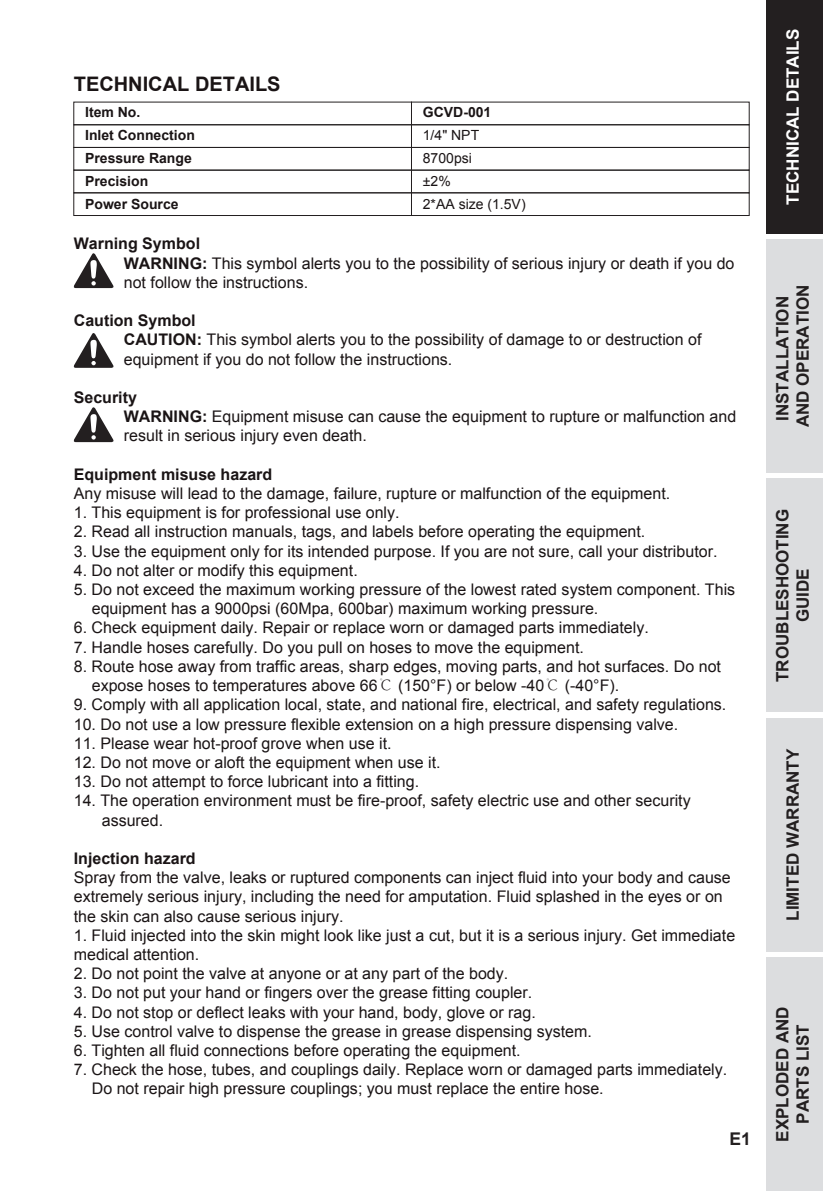
<style>
.page{position:relative;width:823px;height:1191px;background:#fff}
.page>*{position:absolute;margin:0;border:0;box-sizing:border-box;transform-origin:0 0}
.t1{font:700 20px "Arial";color:#1a1415}
.t2{font:700 17.6px "Arial";color:#231f20}
.t3{font:700 17px/20.4px "Arial";color:#231f20;text-align:center}
.t4{font:700 17px "Arial";color:#fff}
.t5{font:16px/19.2px "Arial";color:#1a1415}
.t6{font:700 16px "Arial";color:#1a1415}
.t7{font:700 14px/23px "Arial";color:#1a1415}
.t8{font:14px/23px "Arial";color:#1a1415}
.s1{font-weight:700}
.s2{font-family:"Adobe Song Std";font-weight:300}
</style>
<div class="page">
<div style="left:73px;top:124px;width:338px;height:24px;border:1px solid #231f20"></div>
<div style="left:411px;top:124px;width:338px;height:24px;border:1px solid #231f20"></div>
<div style="left:73px;top:147px;width:338px;height:23px;border:1px solid #231f20"></div>
<div style="left:73px;top:170px;width:338px;height:23px;border:1px solid #231f20"></div>
<div style="left:411px;top:147px;width:338px;height:23px;border:1px solid #231f20"></div>
<div style="left:411px;top:170px;width:338px;height:23px;border:1px solid #231f20"></div>
<div style="left:73px;top:192px;width:338px;height:24px;border:1px solid #231f20"></div>
<div style="left:411px;top:192px;width:338px;height:24px;border:1px solid #231f20"></div>
<div style="left:765px;top:0;width:57px;height:234px;background:#231f20"></div>
<div style="left:765px;top:239px;width:57px;height:234px;background:#dcdddf"></div>
<div style="left:765px;top:478px;width:57px;height:234px;background:#dcdddf"></div>
<div style="left:765px;top:718px;width:57px;height:233px;background:#dcdddf"></div>
<div style="left:765px;top:957px;width:57px;height:234px;background:#dcdddf"></div>
<svg style="left:73px;top:253px;width:41px;height:35px"></svg>
<svg style="left:73px;top:333px;width:41px;height:35px"></svg>
<svg style="left:73px;top:407px;width:41px;height:35px"></svg>
<p class="t1" style="left:74px;top:71px;width:208px">TECHNICAL DETAILS</p>
<p class="t7" style="left:85px;top:101px;width:111px">Item No.<br>Inlet Connection<br>Pressure Range<br>Precision<br>Power Source</p>
<p class="t7" style="left:422px;top:101px;width:70px">GCVD-001</p>
<p class="t8" style="left:422px;top:123px;width:104px">1/4" NPT<br>8700psi<br>±2%<br>2*AA size (1.5V)</p>
<p class="t5" style="left:124px;top:234px;width:611px;text-indent:-50px"><span class="s1">Warning Symbol<br>WARNING:</span> This symbol alerts you to the possibility of serious injury or death if you do not follow the instructions.</p>
<p class="t5" style="left:124px;top:311px;width:579px;text-indent:-50px"><span class="s1">Caution Symbol<br>CAUTION:</span> This symbol alerts you to the possibility of damage to or destruction of equipment if you do not follow the instructions.</p>
<p class="t5" style="left:124px;top:388px;width:613px;text-indent:-50px"><span class="s1">Security<br>WARNING:</span> Equipment misuse can cause the equipment to rupture or malfunction and result in serious injury even death.</p>
<p class="t6" style="left:74px;top:463px;width:200px">Equipment misuse hazard</p>
<p class="t5" style="left:74px;top:484px;width:597px">Any misuse will lead to the damage, failure, rupture or malfunction of the equipment.</p>
<p class="t5" style="left:74px;top:503px;width:327px">1. This equipment is for professional use only.</p>
<p class="t5" style="left:74px;top:522px;width:572px">2. Read all instruction manuals, tags, and labels before operating the equipment.</p>
<p class="t5" style="left:74px;top:541px;width:644px">3. Use the equipment only for its intended purpose. If you are not sure, call your distributor.</p>
<p class="t5" style="left:74px;top:561px;width:285px">4. Do not alter or modify this equipment.</p>
<p class="t5" style="left:92px;top:580px;width:644px;text-indent:-18px">5. Do not exceed the maximum working pressure of the lowest rated system component. This equipment has a 9000psi (60Mpa, 600bar) maximum working pressure.</p>
<p class="t5" style="left:74px;top:618px;width:576px">6. Check equipment daily. Repair or replace worn or damaged parts immediately.</p>
<p class="t5" style="left:74px;top:637px;width:511px">7. Handle hoses carefully. Do you pull on hoses to move the equipment.</p>
<p class="t5" style="left:92px;top:657px;width:630px;text-indent:-18px">8. Route hose away from traffic areas, sharp edges, moving parts, and hot surfaces. Do not expose hoses to temperatures above 66<span class="s2">℃</span> (150°F) or below -40<span class="s2">℃</span> (-40°F).</p>
<p class="t5" style="left:74px;top:695px;width:653px">9. Comply with all application local, state, and national fire, electrical, and safety regulations.</p>
<p class="t5" style="left:74px;top:714px;width:605px">10. Do not use a low pressure flexible extension on a high pressure dispensing valve.</p>
<p class="t5" style="left:74px;top:733px;width:319px">11. Please wear hot-proof grove when use it.</p>
<p class="t5" style="left:74px;top:753px;width:368px">12. Do not move or aloft the equipment when use it.</p>
<p class="t5" style="left:74px;top:772px;width:347px">13. Do not attempt to force lubricant into a fitting.</p>
<p class="t5" style="left:102px;top:791px;width:590px;text-indent:-28px">14. The operation environment must be fire-proof, safety electric use and other security assured.</p>
<p class="t6" style="left:74px;top:847px;width:123px">Injection hazard</p>
<p class="t5" style="left:74px;top:868px;width:658px">Spray from the valve, leaks or ruptured components can inject fluid into your body and cause extremely serious injury, including the need for amputation. Fluid splashed in the eyes or on the skin can also cause serious injury.</p>
<p class="t5" style="left:74px;top:925px;width:662px">1. Fluid injected into the skin might look like just a cut, but it is a serious injury. Get immediate medical attention.</p>
<p class="t5" style="left:74px;top:964px;width:436px">2. Do not point the valve at anyone or at any part of the body.</p>
<p class="t5" style="left:74px;top:983px;width:460px">3. Do not put your hand or fingers over the grease fitting coupler.</p>
<p class="t5" style="left:74px;top:1002px;width:463px">4. Do not stop or deflect leaks with your hand, body, glove or rag.</p>
<p class="t5" style="left:74px;top:1021px;width:519px">5. Use control valve to dispense the grease in grease dispensing system.</p>
<p class="t5" style="left:74px;top:1041px;width:448px">6. Tighten all fluid connections before operating the equipment.</p>
<p class="t5" style="left:92px;top:1060px;width:636px;text-indent:-18px">7. Check the hose, tubes, and couplings daily. Replace worn or damaged parts immediately.<br>Do not repair high pressure couplings; you must replace the entire hose.</p>
<p class="t2" style="left:729px;top:1127px;width:23px">E1</p>
<p class="t4" style="left:781px;top:205px;width:177px;rotate:-90deg">TECHNICAL DETAILS</p>
<p class="t3" style="left:772px;top:427px;width:144px;rotate:-90deg">INSTALLATION<br>AND OPERATION</p>
<p class="t3" style="left:772px;top:682px;width:174px;rotate:-90deg">TROUBLESHOOTING<br>GUIDE</p>
<p class="t3" style="left:782px;top:920px;width:173px;rotate:-90deg">LIMITED WARRANTY</p>
<p class="t3" style="left:772px;top:1141px;width:137px;rotate:-90deg">EXPLODED AND<br>PARTS LIST</p>
</div>
